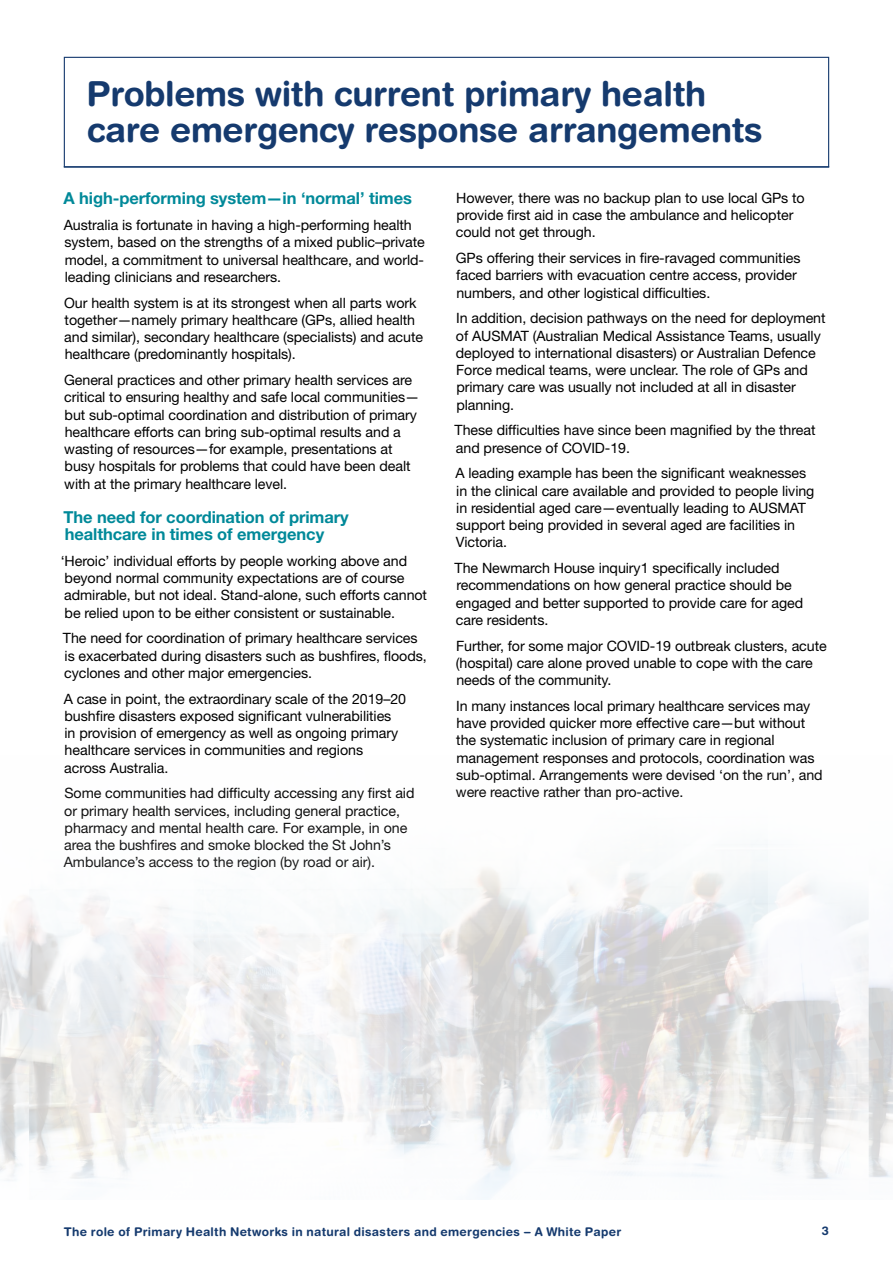
<style>
.page{position:relative;width:893px;height:1263px;background:#fff}
.page>*{position:absolute;margin:0;border:0;box-sizing:border-box;transform-origin:0 0}
.t1{font:700 34.5px/36px "Helvetica Rounded LT Std";letter-spacing:-.01em;color:#153a6e}
.t2{font:700 16.5px/17.2px "Helvetica Neue LT Std";letter-spacing:-.005em;color:#008999}
.t3{font:14.25px/17.2px "Helvetica Neue LT Std";letter-spacing:-.005em;color:#000}
.t4{font:700 12px "Helvetica Rounded LT Std";letter-spacing:.025em;color:#153a6e}
</style>
<div class="page">
<div style="left:64px;top:57px;width:765px;height:111px;border:1px solid #153a6e"></div>
<hr style="left:64px;top:166px;width:765px;height:1px;background:#153a6e">
<img style="left:0;top:844px;width:893px;height:355px">
<h1 class="t1" style="left:86px;top:75px;width:678px">Problems with current primary health care emergency response arrangements</h1>
<p class="t2" style="left:64px;top:189px;width:350px">A high-performing system—in ‘normal’ times</p>
<p class="t3" style="left:64px;top:216px;width:363px">Australia is fortunate in having a high-performing health system, based on the strengths of a mixed public–private model, a commitment to universal healthcare, and world&shy;leading clinicians and researchers.</p>
<p class="t3" style="left:64px;top:294px;width:360px">Our health system is at its strongest when all parts work together—namely primary healthcare (GPs, allied health and similar), secondary healthcare (specialists) and acute healthcare (predominantly hospitals).</p>
<p class="t3" style="left:64px;top:371px;width:357px">General practices and other primary health services are critical to ensuring healthy and safe local communities— but sub-optimal coordination and distribution of primary healthcare efforts can bring sub-optimal results and a wasting of resources—for example, presentations at busy hospitals for problems that could have been dealt with at the primary healthcare level.</p>
<p class="t2" style="left:63px;top:508px;width:287px">The need for coordination of primary healthcare in times of emergency</p>
<p class="t3" style="left:61px;top:552px;width:368px">‘Heroic’ individual efforts by people working above and beyond normal community expectations are of course admirable, but not ideal. Stand-alone, such efforts cannot be relied upon to be either consistent or sustainable.</p>
<p class="t3" style="left:63px;top:629px;width:365px">The need for coordination of primary healthcare services is exacerbated during disasters such as bushfires, floods, cyclones and other major emergencies.</p>
<p class="t3" style="left:64px;top:690px;width:344px">A case in point, the extraordinary scale of the 2019–20 bushfire disasters exposed significant vulnerabilities<br>in provision of emergency as well as ongoing primary healthcare services in communities and regions across Australia.</p>
<p class="t3" style="left:64px;top:784px;width:352px">Some communities had difficulty accessing any first aid or primary health services, including general practice, pharmacy and mental health care. For example, in one area the bushfires and smoke blocked the St John’s Ambulance’s access to the region (by road or air).</p>
<p class="t3" style="left:456px;top:189px;width:350px">However, there was no backup plan to use local GPs to provide first aid in case the ambulance and helicopter could not get through.</p>
<p class="t3" style="left:456px;top:249px;width:346px">GPs offering their services in fire-ravaged communities faced barriers with evacuation centre access, provider numbers, and other logistical difficulties.</p>
<p class="t3" style="left:456px;top:309px;width:371px">In addition, decision pathways on the need for deployment of AUSMAT (Australian Medical Assistance Teams, usually deployed to international disasters) or Australian Defence Force medical teams, were unclear. The role of GPs and primary care was usually not included at all in disaster planning.</p>
<p class="t3" style="left:455px;top:421px;width:362px">These difficulties have since been magnified by the threat and presence of COVID-19.</p>
<p class="t3" style="left:455px;top:464px;width:360px">A leading example has been the significant weaknesses in the clinical care available and provided to people living in residential aged care—eventually leading to AUSMAT support being provided in several aged are facilities in Victoria.</p>
<p class="t3" style="left:455px;top:559px;width:350px">The Newmarch House inquiry1 specifically included recommendations on how general practice should be engaged and better supported to provide care for aged care residents.</p>
<p class="t3" style="left:456px;top:637px;width:372px">Further, for some major COVID-19 outbreak clusters, acute (hospital) care alone proved unable to cope with the care needs of the community.</p>
<p class="t3" style="left:456px;top:697px;width:368px">In many instances local primary healthcare services may have provided quicker more effective care—but without the systematic inclusion of primary care in regional management responses and protocols, coordination was sub-optimal. Arrangements were devised ‘on the run’, and were reactive rather than pro-active.</p>
<p class="t4" style="left:64px;top:1224px;width:559px">The role of Primary Health Networks in natural disasters and emergencies − A White Paper</p>
<p class="t4" style="left:822px;top:1223px;width:9px">3</p>
</div>
